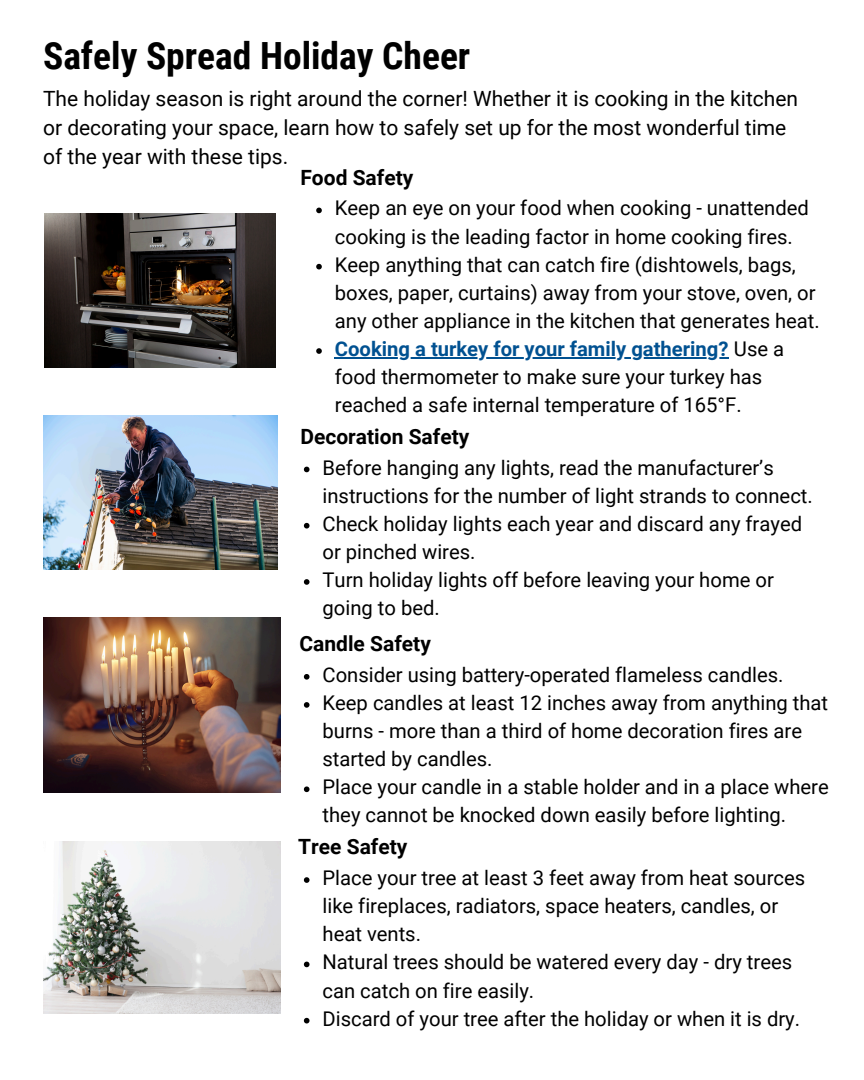
<style>
.page{position:relative;width:864px;height:1080px;background:#fff}
.page>*{position:absolute;margin:0;border:0;box-sizing:border-box;transform-origin:0 0}
.t1{font:700 37.5px "Roboto Condensed";color:#000}
.t2{font:21px/29.2px "Roboto";color:#000}
.t3{font:700 21px "Roboto";color:#000}
.t4{font:20.25px/28.2px "Roboto";color:#000}
.s1{font-weight:700;color:#005191}
</style>
<div class="page">
<img style="left:45px;top:214px;width:230px;height:154px">
<img style="left:43px;top:416px;width:234px;height:154px">
<img style="left:43px;top:618px;width:237px;height:174px">
<img style="left:43px;top:841px;width:237px;height:172px">
<svg style="left:316px;top:208px;width:6px;height:5px"></svg>
<svg style="left:316px;top:264px;width:6px;height:5px"></svg>
<svg style="left:316px;top:348px;width:6px;height:6px"></svg>
<hr style="left:335px;top:357px;width:394px;height:1px;background:#005191">
<svg style="left:304px;top:467px;width:6px;height:5px"></svg>
<svg style="left:304px;top:523px;width:6px;height:6px"></svg>
<svg style="left:304px;top:579px;width:6px;height:6px"></svg>
<svg style="left:304px;top:674px;width:6px;height:6px"></svg>
<svg style="left:304px;top:702px;width:6px;height:6px"></svg>
<svg style="left:304px;top:786px;width:6px;height:6px"></svg>
<svg style="left:304px;top:877px;width:6px;height:6px"></svg>
<svg style="left:304px;top:962px;width:6px;height:5px"></svg>
<svg style="left:304px;top:1018px;width:6px;height:5px"></svg>
<p class="t1" style="left:43px;top:34px;width:429px">Safely Spread Holiday Cheer</p>
<p class="t2" style="left:43px;top:84px;width:756px">The holiday season is right around the corner! Whether it is cooking in the kitchen or decorating your space, learn how to safely set up for the most wonderful time of the year with these tips.</p>
<p class="t3" style="left:300px;top:165px;width:114px">Food Safety</p>
<p class="t4" style="left:335px;top:194px;width:475px">Keep an eye on your food when cooking - unattended cooking is the leading factor in home cooking fires.</p>
<p class="t4" style="left:335px;top:251px;width:487px">Keep anything that can catch fire (dishtowels, bags, boxes, paper, curtains) away from your stove, oven, or any other appliance in the kitchen that generates heat.</p>
<h2 class="t4" style="left:335px;top:335px;width:451px"><span class="s1">Cooking a turkey for your family gathering?</span> Use a food thermometer to make sure your turkey has reached a safe internal temperature of 165°F.</h2>
<h2 class="t3" style="left:300px;top:424px;width:170px">Decoration Safety</h2>
<p class="t4" style="left:323px;top:454px;width:492px">Before hanging any lights, read the manufacturer’s instructions for the number of light strands to connect.</p>
<p class="t4" style="left:323px;top:510px;width:481px">Check holiday lights each year and discard any frayed or pinched wires.</p>
<p class="t4" style="left:323px;top:566px;width:453px">Turn holiday lights off before leaving your home or going to bed.</p>
<p class="t3" style="left:300px;top:632px;width:133px">Candle Safety</p>
<p class="t4" style="left:323px;top:661px;width:462px">Consider using battery-operated flameless candles.</p>
<p class="t4" style="left:323px;top:689px;width:507px">Keep candles at least 12 inches away from anything that burns - more than a third of home decoration fires are started by candles.</p>
<p class="t4" style="left:323px;top:773px;width:508px">Place your candle in a stable holder and in a place where they cannot be knocked down easily before lighting.</p>
<h2 class="t3" style="left:298px;top:835px;width:111px">Tree Safety</h2>
<p class="t4" style="left:323px;top:864px;width:484px">Place your tree at least 3 feet away from heat sources like fireplaces, radiators, space heaters, candles, or heat vents.</p>
<p class="t4" style="left:323px;top:948px;width:471px">Natural trees should be watered every day - dry trees can catch on fire easily.</p>
<p class="t4" style="left:323px;top:1005px;width:479px">Discard of your tree after the holiday or when it is dry.</p>
</div>
